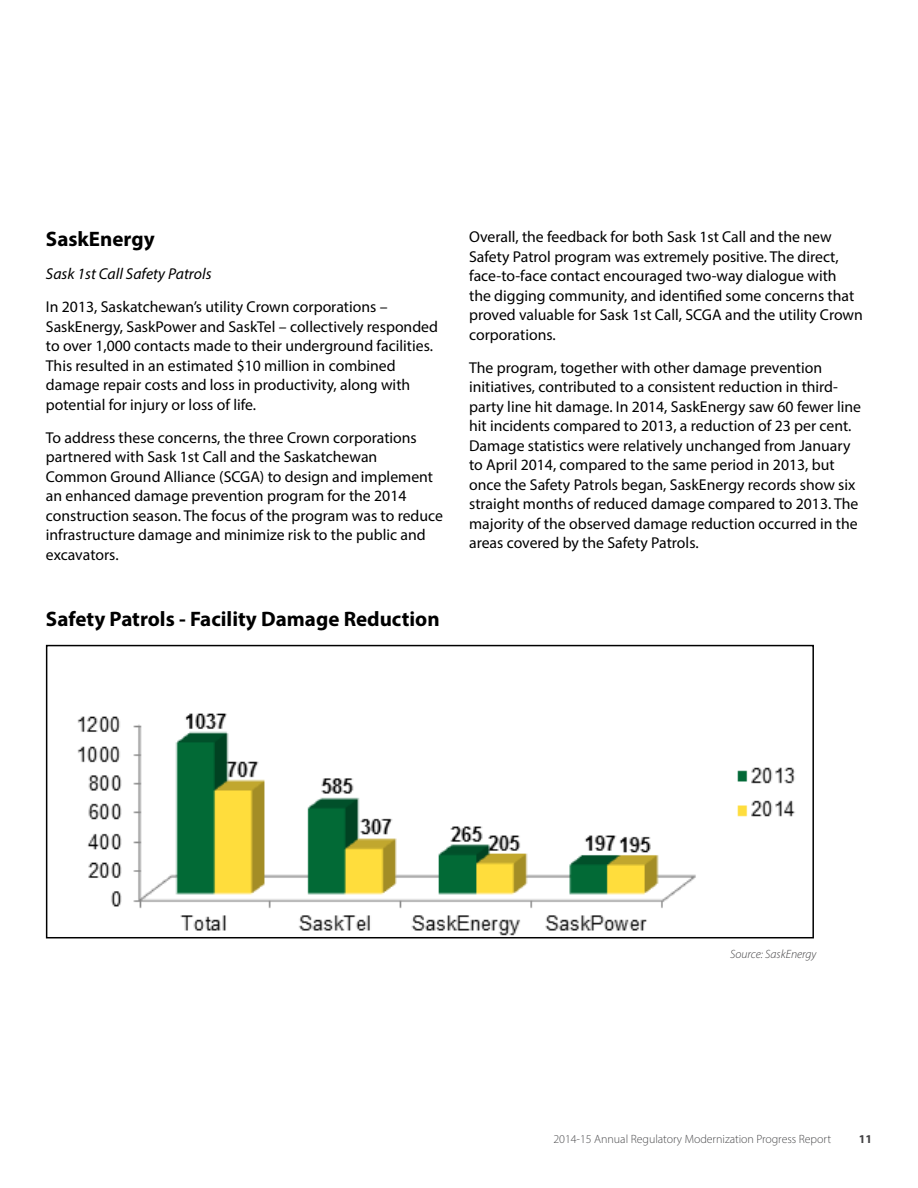
<style>
.page{position:relative;width:918px;height:1188px;background:#fff}
.page>*{position:absolute;margin:0;border:0;box-sizing:border-box;transform-origin:0 0}
.t1{font:700 21px "Myriad Pro";color:#000}
.t2{font:15.75px/19.5px "Myriad Pro";color:#000}
.t3{font:italic 15.75px "Myriad Pro";color:#000}
.t4{font:300 12px "Myriad Pro";letter-spacing:-.005em;color:#4d4d4f}
.t5{font:italic 300 12px "Myriad Pro";color:#414042}
.t6{font:700 12px "Myriad Pro";color:#414042}
</style>
<div class="page">
<img style="left:77px;top:713px;width:718px;height:222px">
<div style="left:46px;top:645px;width:768px;height:293px;border:2px solid #000"></div>
<h1 class="t1" style="left:46px;top:225px;width:110px">SaskEnergy</h1>
<p class="t3" style="left:46px;top:264px;width:167px">Sask 1st Call Safety Patrols</p>
<p class="t2" style="left:46px;top:297px;width:394px">In 2013, Saskatchewan’s utility Crown corporations – SaskEnergy, SaskPower and SaskTel – collectively responded to over 1,000 contacts made to their underground facilities.<br>This resulted in an estimated $10 million in combined damage repair costs and loss in productivity, along with potential for injury or loss of life.</p>
<p class="t2" style="left:46px;top:427px;width:399px">To address these concerns, the three Crown corporations partnered with Sask 1st Call and the Saskatchewan<br>Common Ground Alliance (SCGA) to design and implement an enhanced damage prevention program for the 2014 construction season. The focus of the program was to reduce infrastructure damage and minimize risk to the public and excavators.</p>
<h1 class="t1" style="left:46px;top:605px;width:395px">Safety Patrols - Facility Damage Reduction</h1>
<p class="t2" style="left:469px;top:227px;width:395px">Overall, the feedback for both Sask 1st Call and the new Safety Patrol program was extremely positive. The direct, face-to-face contact encouraged two-way dialogue with<br>the digging community, and identified some concerns that proved valuable for Sask 1st Call, SCGA and the utility Crown corporations.</p>
<p class="t2" style="left:469px;top:357px;width:394px">The program, together with other damage prevention initiatives, contributed to a consistent reduction in third&shy;party line hit damage. In 2014, SaskEnergy saw 60 fewer line hit incidents compared to 2013, a reduction of 23 per cent.<br>Damage statistics were relatively unchanged from January to April 2014, compared to the same period in 2013, but once the Safety Patrols began, SaskEnergy records show six straight months of reduced damage compared to 2013. The majority of the observed damage reduction occurred in the areas covered by the Safety Patrols.</p>
<p class="t5" style="left:730px;top:947px;width:88px">Source: SaskEnergy</p>
<p class="t4" style="left:553px;top:1132px;width:279px">2014-15 Annual Regulatory Modernization Progress Report</p>
<p class="t6" style="left:859px;top:1131px;width:15px">11</p>
</div>
